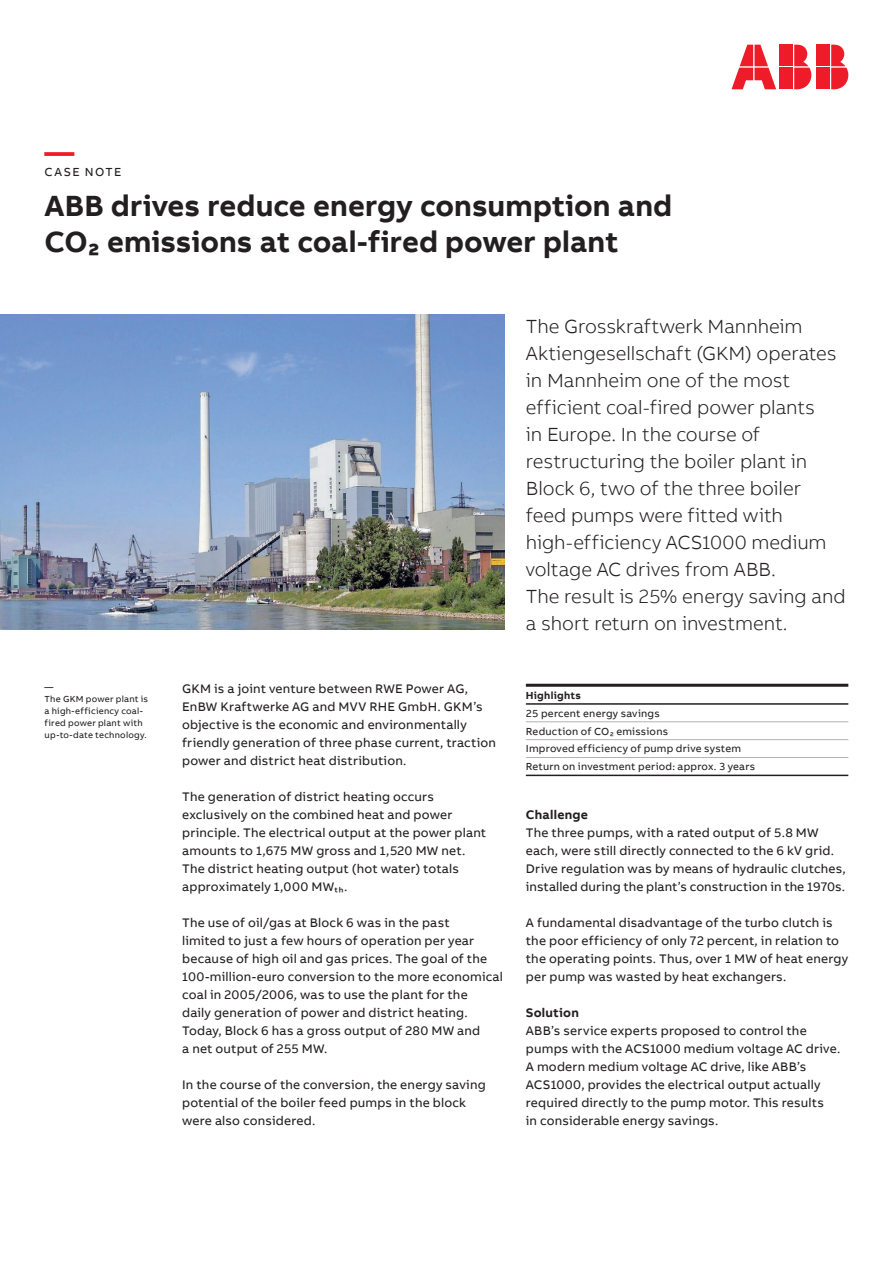
<style>
.page{position:relative;width:893px;height:1263px;background:#fff}
.page>*{position:absolute;margin:0;border:0;box-sizing:border-box;transform-origin:0 0}
.t1{font:700 30px/36px "AB Bvoice";color:#231f20}
.t2{font:700 30px "AB Bvoice";color:#ee1c28}
.t3{font:300 19.5px/27px "AB Bvoice";letter-spacing:-.005em;color:#231f20}
.t4{font:12.75px/18px "AB Bvoice";letter-spacing:.015em;color:#231f20}
.t5{font:700 12.75px "AB Bvoice";letter-spacing:.02em;color:#231f20}
.t6{font:12px "AB Bvoice";letter-spacing:.12em;color:#231f20}
.t7{font:10.5px/17.9px "AB Bvoice";letter-spacing:.02em;color:#231f20}
.t8{font:700 10.5px "AB Bvoice";letter-spacing:.025em;color:#231f20}
.t9{font:9px/12px "AB Bvoice";letter-spacing:.025em;color:#231f20}
</style>
<div class="page">
<img style="left:0;top:315px;width:505px;height:315px">
<div style="left:817px;top:45px;width:13px;height:21px;background:#ee1c28"></div>
<div style="left:817px;top:68px;width:13px;height:21px;background:#ee1c28"></div>
<svg style="left:831px;top:45px;width:17px;height:44px"></svg>
<svg style="left:731px;top:45px;width:45px;height:44px"></svg>
<div style="left:780px;top:45px;width:13px;height:21px;background:#ee1c28"></div>
<div style="left:780px;top:68px;width:13px;height:21px;background:#ee1c28"></div>
<svg style="left:794px;top:45px;width:17px;height:44px"></svg>
<hr style="left:526px;top:703px;width:322px;height:2px;background:#231f20">
<hr style="left:526px;top:684px;width:322px;height:3px;background:#231f20">
<hr style="left:526px;top:775px;width:322px;height:1px;background:#231f20">
<hr style="left:526px;top:721px;width:322px;height:1px;background:#b2b3b7">
<hr style="left:526px;top:739px;width:322px;height:1px;background:#b2b3b7">
<hr style="left:526px;top:757px;width:322px;height:1px;background:#b2b3b7">
<h1 class="t2" style="left:45px;top:132px;width:31px">—</h1>
<p class="t6" style="left:45px;top:165px;width:78px">CASE NOTE</p>
<h1 class="t1" style="left:45px;top:188px;width:629px">ABB drives reduce energy consumption and<br>CO₂ emissions at coal-fired power plant</h1>
<p class="t9" style="left:45px;top:681px;width:105px">—<br>The GKM power plant is a high-efficiency coal&shy;fired power plant with up-to-date technology.</p>
<p class="t4" style="left:182px;top:679px;width:315px">GKM is a joint venture between RWE Power AG, EnBW Kraftwerke AG and MVV RHE GmbH. GKM’s objective is the economic and environmentally friendly generation of three phase current, traction power and district heat distribution.</p>
<p class="t4" style="left:182px;top:787px;width:306px">The generation of district heating occurs exclusively on the combined heat and power principle. The electrical output at the power plant amounts to 1,675 MW gross and 1,520 MW net.<br>The district heating output (hot water) totals approximately 1,000 MWth.</p>
<p class="t4" style="left:182px;top:913px;width:322px">The use of oil/gas at Block 6 was in the past<br>limited to just a few hours of operation per year because of high oil and gas prices. The goal of the 100-million-euro conversion to the more economical coal in 2005/2006, was to use the plant for the<br>daily generation of power and district heating.<br>Today, Block 6 has a gross output of 280 MW and<br>a net output of 255 MW.</p>
<p class="t4" style="left:182px;top:1075px;width:305px">In the course of the conversion, the energy saving potential of the boiler feed pumps in the block were also considered.</p>
<p class="t3" style="left:526px;top:313px;width:321px">The Grosskraftwerk Mannheim<br>Aktiengesellschaft (GKM) operates in Mannheim one of the most efficient coal-fired power plants<br>in Europe. In the course of restructuring the boiler plant in<br>Block 6, two of the three boiler feed pumps were fitted with high-efficiency ACS1000 medium voltage AC drives from ABB.<br>The result is 25% energy saving and a short return on investment.</p>
<p class="t8" style="left:526px;top:689px;width:57px">Highlights</p>
<p class="t7" style="left:526px;top:704px;width:231px">25 percent energy savings<br>Reduction of CO₂ emissions<br>Improved efficiency of pump drive system Return on investment period: approx. 3 years</p>
<p class="t5" style="left:526px;top:806px;width:64px">Challenge</p>
<p class="t4" style="left:526px;top:823px;width:321px">The three pumps, with a rated output of 5.8 MW each, were still directly connected to the 6 kV grid.<br>Drive regulation was by means of hydraulic clutches, installed during the plant’s construction in the 1970s.</p>
<p class="t4" style="left:526px;top:913px;width:324px">A fundamental disadvantage of the turbo clutch is the poor efficiency of only 72 percent, in relation to the operating points. Thus, over 1 MW of heat energy per pump was wasted by heat exchangers.</p>
<p class="t5" style="left:526px;top:1004px;width:55px">Solution</p>
<p class="t4" style="left:526px;top:1021px;width:316px">ABB’s service experts proposed to control the pumps with the ACS1000 medium voltage AC drive.<br>A modern medium voltage AC drive, like ABB’s ACS1000, provides the electrical output actually required directly to the pump motor. This results<br>in considerable energy savings.</p>
</div>
